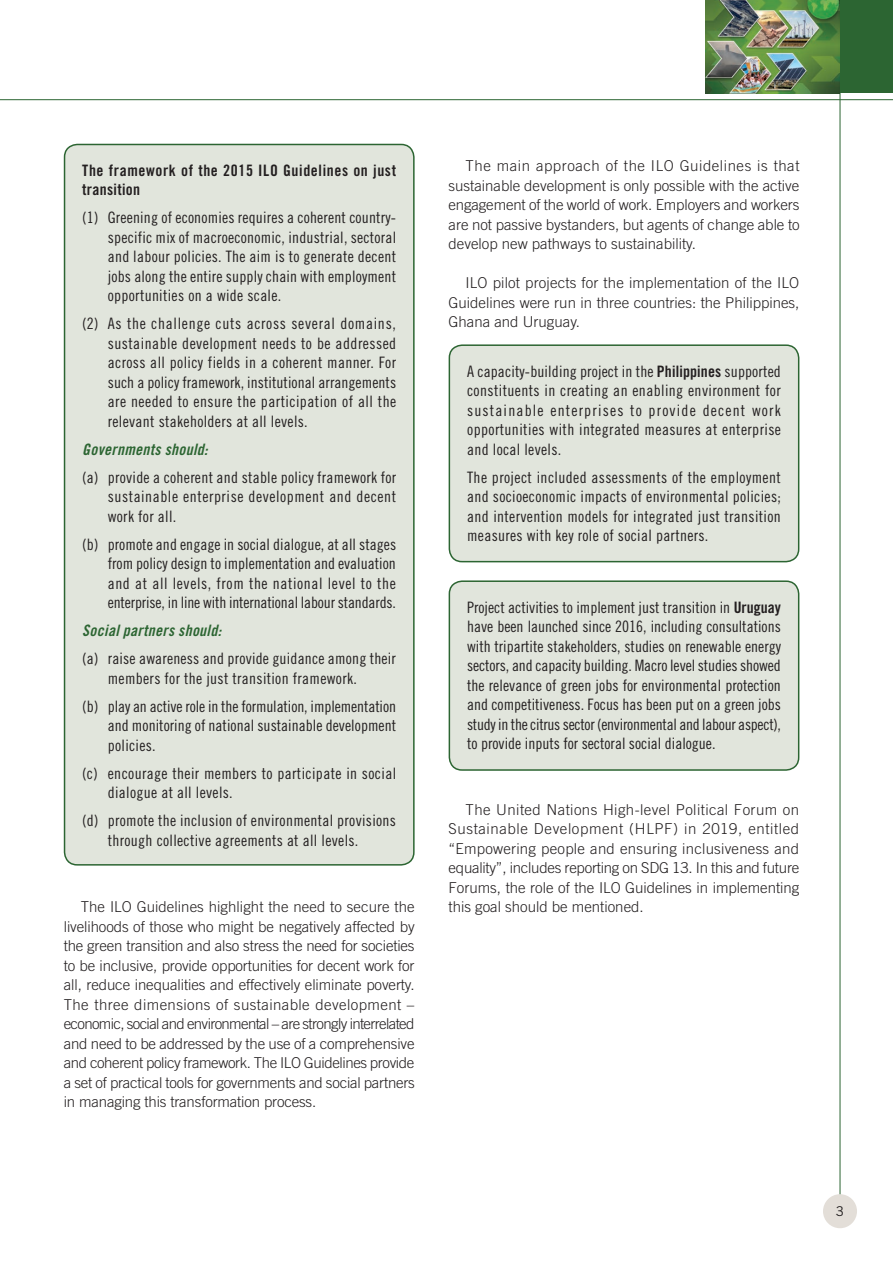
<style>
.page{position:relative;width:893px;height:1263px;background:#fff}
.page>*{position:absolute;margin:0;border:0;box-sizing:border-box;transform-origin:0 0}
.t1{font:15.75px/19.5px "Trade Gothic Cond Eighteen";letter-spacing:.02em;color:#231f20;text-align:justify}
.t2{font:15.75px/19.5px "Trade Gothic Bold Cond Twenty";letter-spacing:.04em;color:#231f20}
.t3{font:15.75px "Trade Gothic Bold Cond Twenty Obl";letter-spacing:.02em;color:#2c6532}
.t4{font:300 15px/19.5px "Trade Gothic";color:#231f20;text-align:justify}
.t5{font:13.5px "Trade Gothic";color:#231f20}
.s1{font-family:"Trade Gothic Bold Cond Twenty"}
</style>
<div class="page">
<hr style="left:840px;top:0;width:1px;height:1195px;background:#2c6532">
<hr style="left:0;top:99px;width:893px;height:1px;background:#2c6532">
<img style="left:705px;top:0;width:135px;height:93px">
<div style="left:840px;top:0;width:53px;height:93px;background:#2c6532"></div>
<div style="left:823px;top:1194px;width:34px;height:34px;background:#e3ded8;border-radius:50%"></div>
<div style="left:65px;top:144px;width:349px;height:721px;background:#e1e5dc;border-radius:13px"></div>
<div style="left:64px;top:144px;width:351px;height:721px;border:2px solid #2c6532;border-radius:13px"></div>
<div style="left:449px;top:345px;width:350px;height:217px;background:#e1e5dc;border-radius:13px"></div>
<div style="left:449px;top:344px;width:350px;height:218px;border:2px solid #2c6532;border-radius:13px"></div>
<div style="left:449px;top:581px;width:350px;height:189px;background:#e1e5dc;border-radius:13px"></div>
<div style="left:449px;top:580px;width:350px;height:191px;border:2px solid #2c6532;border-radius:13px"></div>
<p class="t2" style="left:82px;top:160px;width:315px">The framework of the 2015 ILO Guidelines on just transition</p>
<p class="t1" style="left:108px;top:208px;width:290px;text-indent:-26px">(1) Greening of economies requires a coherent country&shy;specific mix of macroeconomic, industrial, sectoral and labour policies. The aim is to generate decent jobs along the entire supply chain with employment opportunities on a wide scale.</p>
<p class="t1" style="left:108px;top:314px;width:290px;text-indent:-26px">(2) As the challenge cuts across several domains, sustainable development needs to be addressed across all policy fields in a coherent manner. For such a policy framework, institutional arrangements are needed to ensure the participation of all the relevant stakeholders at all levels.</p>
<p class="t3" style="left:82px;top:440px;width:127px">Governments should:</p>
<p class="t1" style="left:108px;top:467px;width:290px;text-indent:-26px">(a) provide a coherent and stable policy framework for sustainable enterprise development and decent work for all.</p>
<p class="t1" style="left:108px;top:534px;width:290px;text-indent:-26px">(b) promote and engage in social dialogue, at all stages from policy design to implementation and evaluation and at all levels, from the national level to the enterprise, in line with international labour standards.</p>
<p class="t3" style="left:82px;top:621px;width:140px">Social partners should:</p>
<p class="t1" style="left:108px;top:649px;width:290px;text-indent:-26px">(a) raise awareness and provide guidance among their members for the just transition framework.</p>
<p class="t1" style="left:108px;top:696px;width:290px;text-indent:-26px">(b) play an active role in the formulation, implementation and monitoring of national sustainable development policies.</p>
<p class="t1" style="left:108px;top:763px;width:290px;text-indent:-26px">(c) encourage their members to participate in social dialogue at all levels.</p>
<p class="t1" style="left:108px;top:811px;width:290px;text-indent:-26px">(d) promote the inclusion of environmental provisions through collective agreements at all levels.</p>
<p class="t4" style="left:64px;top:897px;width:353px;text-indent:17px">The ILO Guidelines highlight the need to secure the livelihoods of those who might be negatively affected by the green transition and also stress the need for societies to be inclusive, provide opportunities for decent work for all, reduce inequalities and effectively eliminate poverty.<br>The three dimensions of sustainable development – economic, social and environmental – are strongly interrelated and need to be addressed by the use of a comprehensive and coherent policy framework. The ILO Guidelines provide a set of practical tools for governments and social partners in managing this transformation process.</p>
<p class="t4" style="left:449px;top:156px;width:353px;text-indent:17px">The main approach of the ILO Guidelines is that sustainable development is only possible with the active engagement of the world of work. Employers and workers are not passive bystanders, but agents of change able to develop new pathways to sustainability.</p>
<p class="t4" style="left:449px;top:273px;width:352px;text-indent:17px">ILO pilot projects for the implementation of the ILO Guidelines were run in three countries: the Philippines, Ghana and Uruguay.</p>
<p class="t1" style="left:467px;top:361px;width:315px">A capacity-building project in the <span class="s1">Philippines</span> supported constituents in creating an enabling environment for sustainable enterprises to provide decent work opportunities with integrated measures at enterprise and local levels.</p>
<p class="t1" style="left:467px;top:467px;width:315px">The project included assessments of the employment and socioeconomic impacts of environmental policies; and intervention models for integrated just transition measures with key role of social partners.</p>
<p class="t1" style="left:467px;top:597px;width:315px">Project activities to implement just transition in <span class="s1">Uruguay </span>have been launched since 2016, including consultations with tripartite stakeholders, studies on renewable energy sectors, and capacity building. Macro level studies showed the relevance of green jobs for environmental protection and competitiveness. Focus has been put on a green jobs study in the citrus sector (environmental and labour aspect), to provide inputs for sectoral social dialogue.</p>
<p class="t4" style="left:449px;top:799px;width:352px;text-indent:17px">The United Nations High-level Political Forum on Sustainable Development (HLPF) in 2019, entitled “Empowering people and ensuring inclusiveness and equality”, includes reporting on SDG 13. In this and future Forums, the role of the ILO Guidelines in implementing this goal should be mentioned.</p>
<p class="t5" style="left:836px;top:1203px;width:10px">3</p>
</div>
